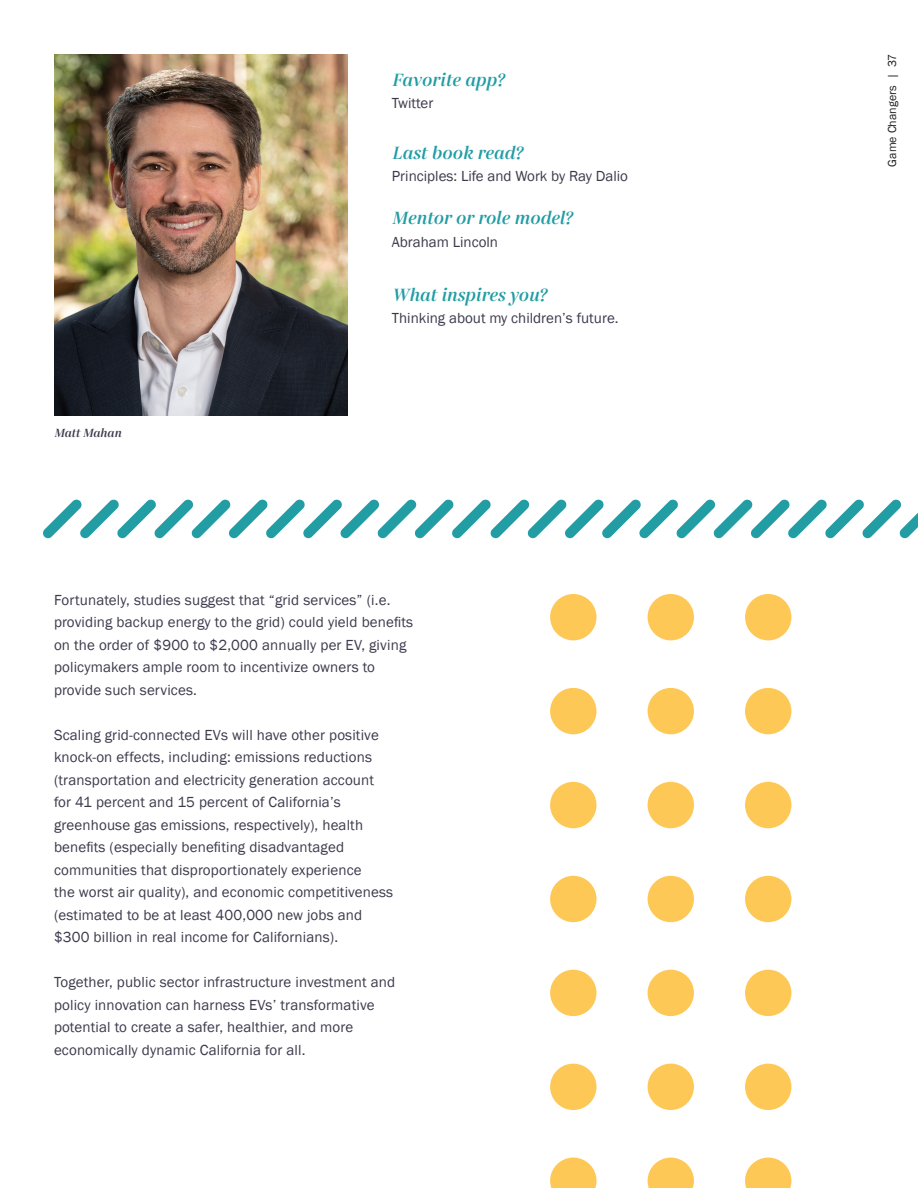
<style>
.page{position:relative;width:918px;height:1188px;background:#fff}
.page>*{position:absolute;margin:0;border:0;box-sizing:border-box;transform-origin:0 0}
.t1{font:italic 600 18px "Gabriela";color:#229da4}
.t2{font:15px/22.5px "Franklin Gothic";letter-spacing:.01em;color:#3c394b}
.t3{font:12px "Franklin Gothic";color:#231f20}
.t4{font:italic 600 12px "Gabriela";color:#3c394b}
</style>
<div class="page">
<svg style="left:43px;top:499px;width:875px;height:39px"></svg>
<img style="left:54px;top:55px;width:294px;height:360px">
<div style="left:745px;top:594px;width:46px;height:46px;background:#fec856;border-radius:50%"></div>
<div style="left:745px;top:688px;width:46px;height:46px;background:#fec856;border-radius:50%"></div>
<div style="left:745px;top:782px;width:46px;height:46px;background:#fec856;border-radius:50%"></div>
<div style="left:745px;top:876px;width:46px;height:46px;background:#fec856;border-radius:50%"></div>
<div style="left:745px;top:970px;width:46px;height:46px;background:#fec856;border-radius:50%"></div>
<div style="left:745px;top:1064px;width:46px;height:46px;background:#fec856;border-radius:50%"></div>
<svg style="left:745px;top:1158px;width:46px;height:30px"></svg>
<div style="left:648px;top:594px;width:46px;height:46px;background:#fec856;border-radius:50%"></div>
<div style="left:648px;top:688px;width:46px;height:46px;background:#fec856;border-radius:50%"></div>
<div style="left:648px;top:782px;width:46px;height:46px;background:#fec856;border-radius:50%"></div>
<div style="left:648px;top:876px;width:46px;height:46px;background:#fec856;border-radius:50%"></div>
<div style="left:648px;top:970px;width:46px;height:46px;background:#fec856;border-radius:50%"></div>
<div style="left:648px;top:1064px;width:46px;height:46px;background:#fec856;border-radius:50%"></div>
<svg style="left:648px;top:1158px;width:46px;height:30px"></svg>
<div style="left:550px;top:594px;width:47px;height:46px;background:#fec856;border-radius:50%"></div>
<div style="left:550px;top:688px;width:47px;height:46px;background:#fec856;border-radius:50%"></div>
<div style="left:550px;top:782px;width:47px;height:46px;background:#fec856;border-radius:50%"></div>
<div style="left:550px;top:876px;width:47px;height:46px;background:#fec856;border-radius:50%"></div>
<div style="left:550px;top:970px;width:47px;height:46px;background:#fec856;border-radius:50%"></div>
<div style="left:550px;top:1064px;width:47px;height:46px;background:#fec856;border-radius:50%"></div>
<svg style="left:550px;top:1158px;width:47px;height:30px"></svg>
<p class="t1" style="left:392px;top:69px;width:114px">Favorite app?</p>
<p class="t2" style="left:392px;top:92px;width:43px">Twitter</p>
<p class="t1" style="left:392px;top:142px;width:132px">Last book read?</p>
<p class="t2" style="left:392px;top:165px;width:238px">Principles: Life and Work by Ray Dalio</p>
<p class="t1" style="left:392px;top:207px;width:182px">Mentor or role model?</p>
<p class="t2" style="left:392px;top:231px;width:108px">Abraham Lincoln</p>
<p class="t4" style="left:54px;top:426px;width:69px">Matt Mahan</p>
<p class="t1" style="left:392px;top:284px;width:156px">What inspires you?</p>
<p class="t2" style="left:392px;top:307px;width:228px">Thinking about my children’s future.</p>
<p class="t2" style="left:54px;top:589px;width:361px">Fortunately, studies suggest that “grid services” (i.e. providing backup energy to the grid) could yield benefits on the order of $900 to $2,000 annually per EV, giving policymakers ample room to incentivize owners to provide such services.</p>
<p class="t2" style="left:54px;top:724px;width:341px">Scaling grid-connected EVs will have other positive knock-on effects, including: emissions reductions (transportation and electricity generation account for 41 percent and 15 percent of California’s greenhouse gas emissions, respectively), health benefits (especially benefiting disadvantaged communities that disproportionately experience<br>the worst air quality), and economic competitiveness (estimated to be at least 400,000 new jobs and $300 billion in real income for Californians).</p>
<p class="t2" style="left:54px;top:971px;width:343px">Together, public sector infrastructure investment and policy innovation can harness EVs’ transformative potential to create a safer, healthier, and more economically dynamic California for all.</p>
<p class="t3" style="left:885px;top:167px;width:114px;rotate:-90deg">Game Changers | 37</p>
</div>
